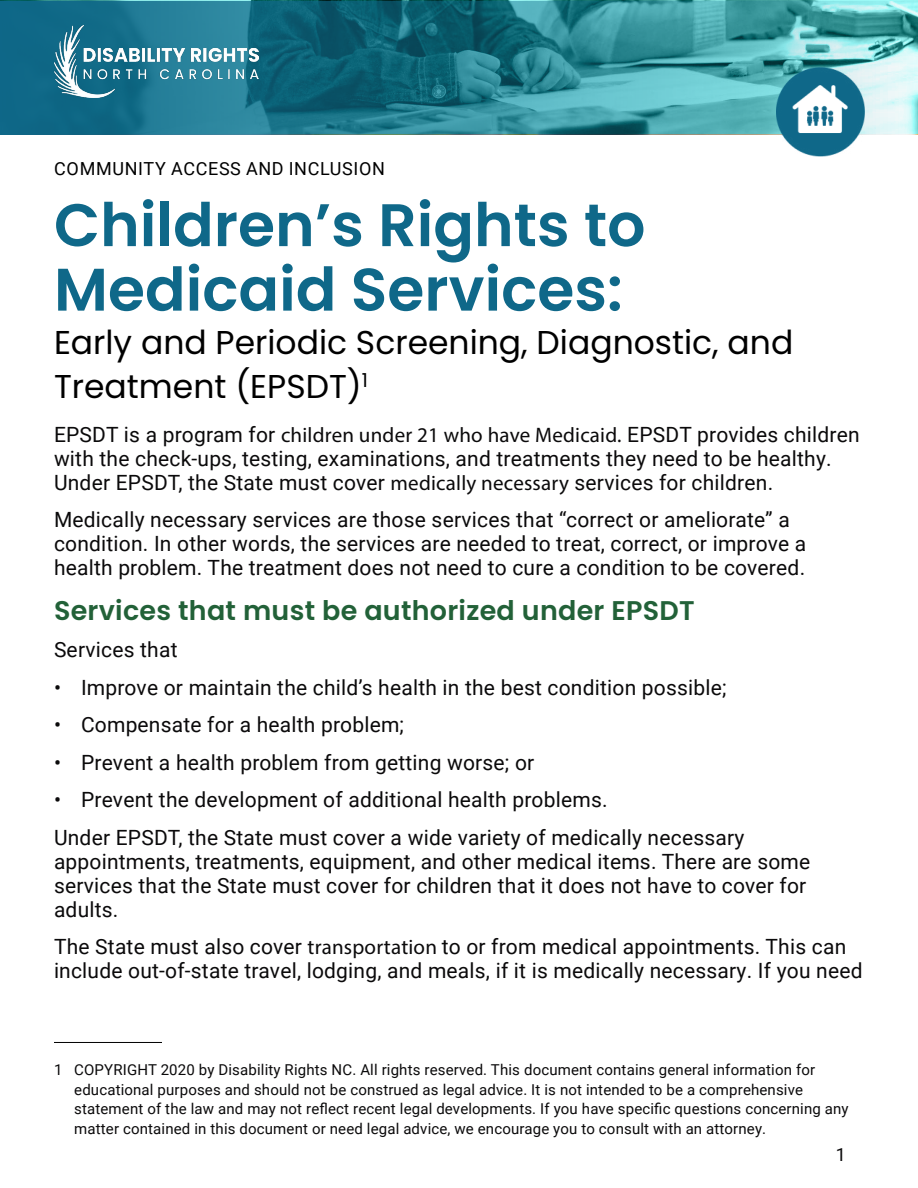
<style>
.page{position:relative;width:918px;height:1188px;background:#fff}
.page>*{position:absolute;margin:0;border:0;box-sizing:border-box;transform-origin:0 0}
.Heading_1{font:600 60px/64.5px "Poppins";color:#0f6889}
.Heading_2{font:33px/43.5px "Poppins";color:#000}
.Heading_3{font:600 27px "Poppins";letter-spacing:.01em;color:#226138}
.Bullets_Level_1{font:21px/24px "Roboto";letter-spacing:.01em;color:#0b0a0b}
.Heading_1_Mini{font:18px "Roboto";letter-spacing:.035em;color:#000}
.t1{font:18px "Roboto";color:#0b0a0b}
.Footnote_Text{font:15px/19.5px "Roboto";letter-spacing:.01em;color:#0b0a0b}
.s1{font-family:"Myriad Pro"}
</style>
<div class="page">
<hr style="left:54px;top:1042px;width:108px;height:1px;background:#000">
<svg style="left:0;top:1px;width:918px;height:134px;background:#348997"></svg>
<img style="left:54px;top:26px;width:205px;height:72px">
<img style="left:776px;top:67px;width:88px;height:89px">
<p class="Heading_1_Mini" style="left:54px;top:156px;width:332px">COMMUNITY ACCESS AND INCLUSION</p>
<p class="Heading_1" style="left:54px;top:193px;width:593px">Children’s Rights to<br>Medicaid Services:</p>
<h1 class="Heading_2" style="left:54px;top:321px;width:741px">Early and Periodic Screening, Diagnostic, and<br>Treatment (EPSDT)<sup>1</sup></h1>
<p class="Bullets_Level_1" style="left:54px;top:422px;width:807px">EPSDT is a program for <span class="s1">children under 21 who have Medicaid.</span> EPSDT provides children with the check-ups, testing, examinations, and treatments they need to be healthy.<br>Under EPSDT, the State must cover <span class="s1">medically necessary</span> services for children.</p>
<p class="Bullets_Level_1" style="left:54px;top:507px;width:754px">Medically necessary services are those services that “correct or ameliorate” a condition. In other words, the services are needed to treat, correct, or improve a health problem. The treatment does not need to cure a condition to be covered.</p>
<h2 class="Heading_3" style="left:54px;top:595px;width:642px">Services that must be authorized under EPSDT</h2>
<p class="Bullets_Level_1" style="left:54px;top:637px;width:125px">Services that</p>
<p class="Bullets_Level_1" style="left:54px;top:674px;width:674px">• Improve or maintain the child’s health in the best condition possible;</p>
<p class="Bullets_Level_1" style="left:54px;top:712px;width:352px">• Compensate for a health problem;</p>
<p class="Bullets_Level_1" style="left:54px;top:749px;width:482px">• Prevent a health problem from getting worse; or</p>
<p class="Bullets_Level_1" style="left:54px;top:787px;width:555px">• Prevent the development of additional health problems.</p>
<p class="Bullets_Level_1" style="left:54px;top:824px;width:758px">Under EPSDT, the State must cover a wide variety of medically necessary appointments, treatments, equipment, and other medical items. There are some services that the State must cover for children that it does not have to cover for adults.</p>
<p class="Bullets_Level_1" style="left:54px;top:934px;width:810px">The State must also cover <span class="s1">transportation</span> to or from medical appointments. This can include out-of-state travel, lodging, and meals, if it is medically necessary. If you need</p>
<p class="Footnote_Text" style="left:74px;top:1060px;width:776px;text-indent:-20px">1 COPYRIGHT 2020 by Disability Rights NC. All rights reserved. This document contains general information for educational purposes and should not be construed as legal advice. It is not intended to be a comprehensive statement of the law and may not reflect recent legal developments. If you have specific questions concerning any matter contained in this document or need legal advice, we encourage you to consult with an attorney.</p>
<p class="t1" style="left:836px;top:1142px;width:12px">1</p>
</div>
